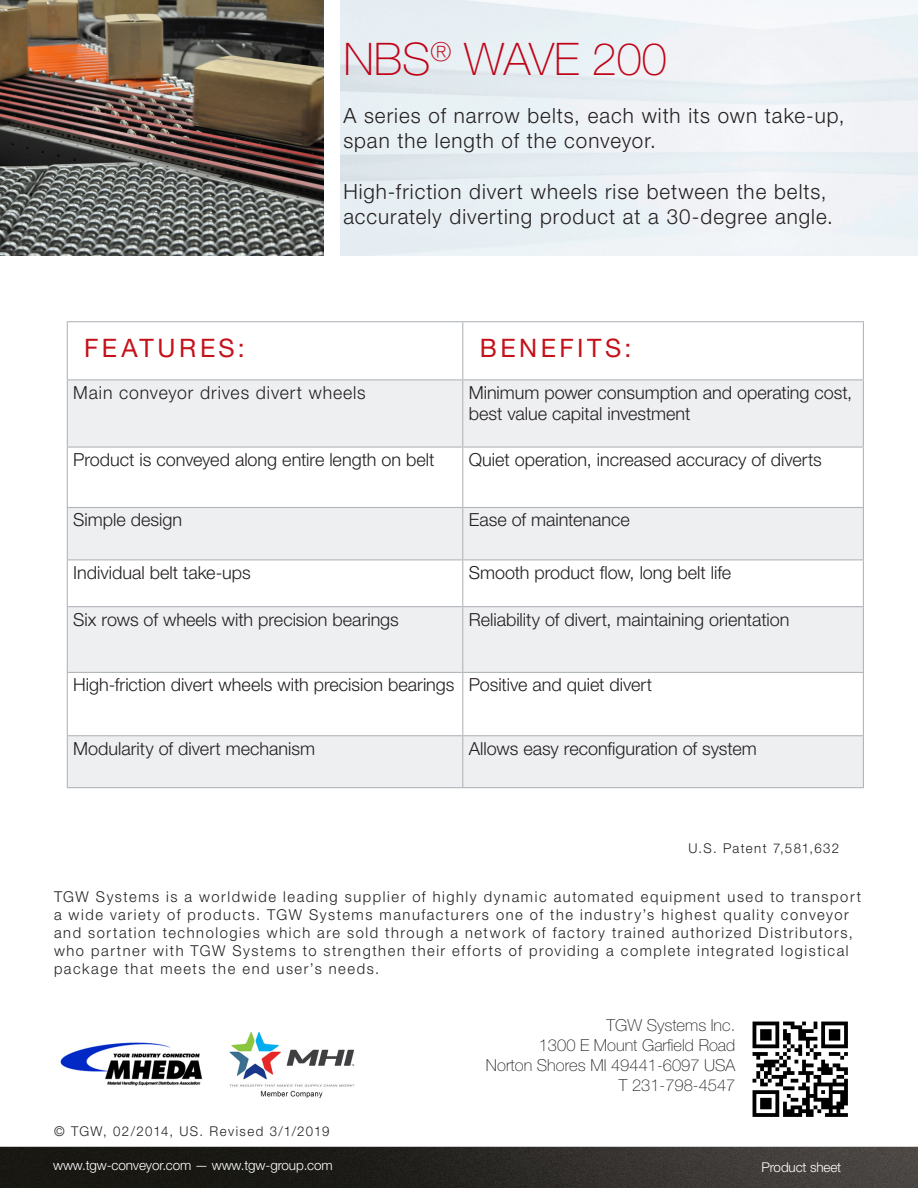
<style>
.page{position:relative;width:918px;height:1188px;background:#fff}
.page>*{position:absolute;margin:0;border:0;box-sizing:border-box;transform-origin:0 0}
.t1{font:100 45px "Helvetica Neue LT Std";color:#c00418}
.SUB_Head{font:25.5px "Helvetica Neue LT Std";letter-spacing:.145em;color:#c4121a}
.numeration{font:300 21px/25.2px "Helvetica Neue LT Std";letter-spacing:.05em;color:#231f20}
.Body_text{font:300 18px/21.6px "Helvetica Neue LT Std";color:#231f20}
.numeration-2{font:300 18px "Helvetica Neue LT Std";letter-spacing:.05em;color:#231f20}
.t2{font:100 16.5px/19.8px "Helvetica Neue LT Std";color:#231f20;text-align:right}
.introduction{font:300 15px/18px "Helvetica Neue LT Std";letter-spacing:.105em;color:#231f20}
.t3{font:300 13.5px "Helvetica Neue LT Std";letter-spacing:-.01em;color:#fff}
.introduction-2{font:300 13.5px "Helvetica Neue LT Std";letter-spacing:.1em;color:#231f20}
</style>
<div class="page">
<img style="left:0;top:1147px;width:918px;height:41px">
<img style="left:752px;top:1021px;width:96px;height:96px">
<img style="left:0;top:0;width:324px;height:255px">
<svg style="left:68px;top:380px;width:795px;height:407px;fill:#eeeff1"></svg>
<hr style="left:67px;top:321px;width:396px;height:1px;background:#b2b7bb">
<hr style="left:67px;top:322px;width:1px;height:57px;background:#b2b7bb">
<hr style="left:463px;top:321px;width:401px;height:1px;background:#b2b7bb">
<hr style="left:462px;top:322px;width:1px;height:57px;background:#b2b7bb">
<hr style="left:863px;top:322px;width:1px;height:57px;background:#b2b7bb">
<hr style="left:67px;top:379px;width:396px;height:1px;background:#b2b7bb">
<hr style="left:463px;top:379px;width:401px;height:1px;background:#b2b7bb">
<hr style="left:67px;top:380px;width:1px;height:66px;background:#b2b7bb">
<hr style="left:462px;top:380px;width:1px;height:66px;background:#b2b7bb">
<hr style="left:863px;top:380px;width:1px;height:66px;background:#b2b7bb">
<hr style="left:67px;top:446px;width:396px;height:2px;background:#b2b7bb">
<hr style="left:67px;top:448px;width:1px;height:59px;background:#b2b7bb">
<hr style="left:463px;top:446px;width:401px;height:2px;background:#b2b7bb">
<hr style="left:462px;top:448px;width:1px;height:59px;background:#b2b7bb">
<hr style="left:863px;top:448px;width:1px;height:59px;background:#b2b7bb">
<hr style="left:67px;top:507px;width:396px;height:1px;background:#b2b7bb">
<hr style="left:67px;top:508px;width:1px;height:51px;background:#b2b7bb">
<hr style="left:463px;top:507px;width:401px;height:1px;background:#b2b7bb">
<hr style="left:462px;top:508px;width:1px;height:51px;background:#b2b7bb">
<hr style="left:863px;top:508px;width:1px;height:51px;background:#b2b7bb">
<hr style="left:67px;top:559px;width:396px;height:1px;background:#b2b7bb">
<hr style="left:67px;top:560px;width:1px;height:46px;background:#b2b7bb">
<hr style="left:463px;top:559px;width:401px;height:1px;background:#b2b7bb">
<hr style="left:462px;top:560px;width:1px;height:46px;background:#b2b7bb">
<hr style="left:863px;top:560px;width:1px;height:46px;background:#b2b7bb">
<hr style="left:67px;top:606px;width:396px;height:1px;background:#b2b7bb">
<hr style="left:67px;top:607px;width:1px;height:65px;background:#b2b7bb">
<hr style="left:463px;top:606px;width:401px;height:1px;background:#b2b7bb">
<hr style="left:462px;top:607px;width:1px;height:65px;background:#b2b7bb">
<hr style="left:863px;top:607px;width:1px;height:65px;background:#b2b7bb">
<hr style="left:67px;top:672px;width:396px;height:1px;background:#b2b7bb">
<hr style="left:67px;top:673px;width:1px;height:62px;background:#b2b7bb">
<hr style="left:463px;top:672px;width:401px;height:1px;background:#b2b7bb">
<hr style="left:462px;top:673px;width:1px;height:62px;background:#b2b7bb">
<hr style="left:863px;top:673px;width:1px;height:62px;background:#b2b7bb">
<hr style="left:67px;top:735px;width:396px;height:1px;background:#b2b7bb">
<hr style="left:67px;top:736px;width:1px;height:51px;background:#b2b7bb">
<hr style="left:463px;top:735px;width:401px;height:1px;background:#b2b7bb">
<hr style="left:462px;top:736px;width:1px;height:51px;background:#b2b7bb">
<hr style="left:863px;top:736px;width:1px;height:51px;background:#b2b7bb">
<hr style="left:67px;top:787px;width:396px;height:1px;background:#b2b7bb">
<hr style="left:463px;top:787px;width:401px;height:1px;background:#b2b7bb">
<img style="left:60px;top:1042px;width:143px;height:44px">
<img style="left:229px;top:1032px;width:126px;height:66px">
<p class="t1" style="left:343px;top:34px;width:325px">NBS<sup>®</sup> WAVE 200</p>
<p class="numeration" style="left:343px;top:102px;width:503px">A series of narrow belts, each with its own take-up, span the length of the conveyor.</p>
<p class="numeration" style="left:343px;top:178px;width:491px">High-friction divert wheels rise between the belts, accurately diverting product at a 30-degree angle.</p>
<p class="SUB_Head" style="left:84px;top:333px;width:162px">FEATURES:</p>
<p class="SUB_Head" style="left:480px;top:333px;width:153px">BENEFITS:</p>
<p class="numeration-2" style="left:73px;top:381px;width:294px">Main conveyor drives divert wheels</p>
<p class="Body_text" style="left:469px;top:381px;width:385px">Minimum power consumption and operating cost, best value capital investment</p>
<p class="Body_text" style="left:73px;top:448px;width:363px">Product is conveyed along entire length on belt</p>
<p class="Body_text" style="left:469px;top:448px;width:355px">Quiet operation, increased accuracy of diverts</p>
<p class="Body_text" style="left:73px;top:509px;width:110px">Simple design</p>
<p class="Body_text" style="left:469px;top:509px;width:163px">Ease of maintenance</p>
<p class="Body_text" style="left:73px;top:561px;width:179px">Individual belt take-ups</p>
<p class="Body_text" style="left:469px;top:561px;width:264px">Smooth product flow, long belt life</p>
<p class="Body_text" style="left:73px;top:608px;width:327px">Six rows of wheels with precision bearings</p>
<p class="Body_text" style="left:469px;top:608px;width:322px">Reliability of divert, maintaining orientation</p>
<p class="Body_text" style="left:73px;top:674px;width:383px">High-friction divert wheels with precision bearings</p>
<p class="Body_text" style="left:469px;top:674px;width:185px">Positive and quiet divert</p>
<p class="Body_text" style="left:73px;top:737px;width:243px">Modularity of divert mechanism</p>
<p class="Body_text" style="left:469px;top:737px;width:290px">Allows easy reconfiguration of system</p>
<p class="introduction-2" style="left:688px;top:840px;width:152px">U.S. Patent 7,581,632</p>
<p class="introduction" style="left:54px;top:887px;width:809px">TGW Systems is a worldwide leading supplier of highly dynamic automated equipment used to transport a wide variety of products. TGW Systems manufacturers one of the industry’s highest quality conveyor and sortation technologies which are sold through a network of factory trained authorized Distributors, who partner with TGW Systems to strengthen their efforts of providing a complete integrated logistical package that meets the end user’s needs.</p>
<p class="introduction-2" style="left:54px;top:1123px;width:277px">© TGW, 02/2014, US. Revised 3/1/2019</p>
<p class="t2" style="left:486px;top:1016px;width:251px">TGW Systems Inc.<br>1300 E Mount Garfield Road<br>Norton Shores MI 49441-6097 USA<br>T 231-798-4547</p>
<p class="t3" style="left:53px;top:1157px;width:281px">www.tgw-conveyor.com — www.tgw-group.com</p>
<p class="t3" style="left:761px;top:1159px;width:81px">Product sheet</p>
</div>
